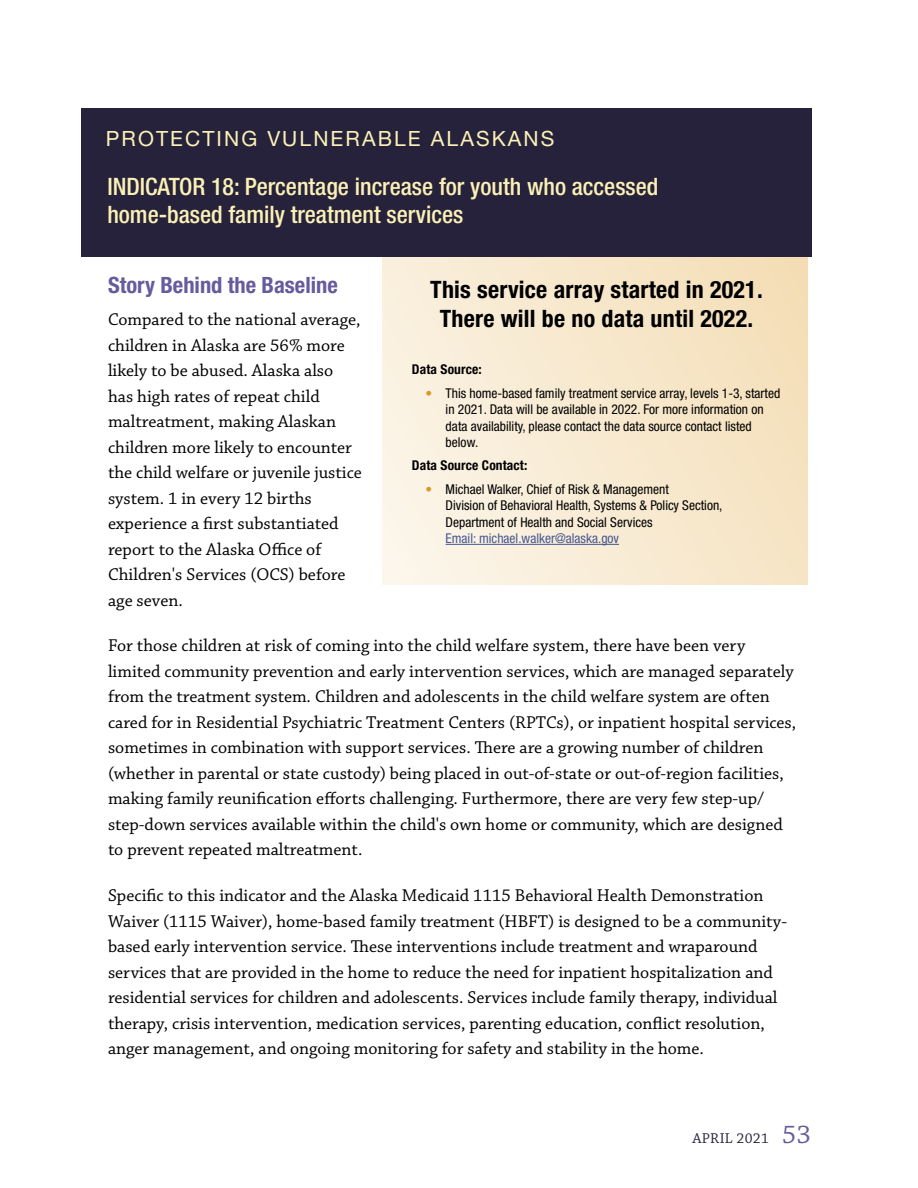
<style>
.page{position:relative;width:918px;height:1188px;background:#fff}
.page>*{position:absolute;margin:0;border:0;box-sizing:border-box;transform-origin:0 0}
.Indicator_Graph_Titl{font:500 condensed 24px/28.5px "Helvetica Neue LT Std";color:#fbf1b6}
.Sources_Header_1{font:700 condensed 24px/28.8px "Helvetica Neue LT Std";letter-spacing:.01em;color:#000;text-align:center}
.What_Works_Story_beh{font:700 condensed 22.5px "Helvetica Neue LT Std";color:#675b9d}
.Chapter_and_Indicato{font:21px "Helvetica Neue LT Std";letter-spacing:.1em;color:#fbf1b6}
.Body_Text{font:18px/25.5px "Chaparral Pro";color:#000}
.t1{font:15px "Chaparral Pro";letter-spacing:.02em;color:#27223b}
.Sources-small_text_b{font:condensed 13.5px/16.5px "Helvetica Neue LT Std";color:#000}
.Sources_Header{font:700 condensed 13.5px "Helvetica Neue LT Std";letter-spacing:.01em;color:#000}
.s1{color:#d9982c}
.s2{color:#465792}
.s3{font-size:27px;color:#675b9d}
</style>
<div class="page">
<hr style="left:0;top:389px;width:1px;height:201px;background:#f4ddb4">
<div style="left:382px;top:116px;width:426px;height:468px;background:linear-gradient(to right,#f9f2e4,#f4dfbb)"></div>
<div style="left:81px;top:108px;width:730px;height:148px;background:#27223b"></div>
<hr style="left:446px;top:544px;width:173px;height:1px;background:#465792">
<h2 class="Chapter_and_Indicato" style="left:106px;top:126px;width:450px">PROTECTING VULNERABLE ALASKANS</h2>
<h2 class="Indicator_Graph_Titl" style="left:107px;top:172px;width:553px">INDICATOR 18: Percentage increase for youth who accessed home-based family treatment services</h2>
<p class="What_Works_Story_beh" style="left:108px;top:271px;width:231px">Story Behind the Baseline</p>
<p class="Body_Text" style="left:108px;top:307px;width:255px">Compared to the national average, children in Alaska are 56% more likely to be abused. Alaska also has high rates of repeat child maltreatment, making Alaskan children more likely to encounter the child welfare or juvenile justice system. 1 in every 12 births experience a first substantiated report to the Alaska Office of<br>Children's Services (OCS) before age seven.</p>
<p class="Body_Text" style="left:108px;top:634px;width:690px">For those children at risk of coming into the child welfare system, there have been very limited community prevention and early intervention services, which are managed separately from the treatment system. Children and adolescents in the child welfare system are often cared for in Residential Psychiatric Treatment Centers (RPTCs), or inpatient hospital services, sometimes in combination with support services. There are a growing number of children (whether in parental or state custody) being placed in out-of-state or out-of-region facilities, making family reunification efforts challenging. Furthermore, there are very few step-up/ step-down services available within the child's own home or community, which are designed to prevent repeated maltreatment.</p>
<p class="Body_Text" style="left:108px;top:883px;width:681px">Specific to this indicator and the Alaska Medicaid 1115 Behavioral Health Demonstration Waiver (1115 Waiver), home-based family treatment (HBFT) is designed to be a community&shy;based early intervention service. These interventions include treatment and wraparound services that are provided in the home to reduce the need for inpatient hospitalization and residential services for children and adolescents. Services include family therapy, individual therapy, crisis intervention, medication services, parenting education, conflict resolution, anger management, and ongoing monitoring for safety and stability in the home.</p>
<p class="Sources_Header_1" style="left:430px;top:275px;width:334px">This service array started in 2021.<br>There will be no data until 2022.</p>
<p class="Sources_Header" style="left:412px;top:361px;width:71px">Data Source:</p>
<p class="Sources-small_text_b" style="left:446px;top:384px;width:336px;text-indent:-20px"><span class="s1">•</span> This home-based family treatment service array, levels 1-3, started in 2021. Data will be available in 2022. For more information on data availability, please contact the data source contact listed below.</p>
<p class="Sources_Header" style="left:412px;top:457px;width:117px">Data Source Contact:</p>
<p class="Sources-small_text_b" style="left:446px;top:480px;width:278px;text-indent:-20px"><span class="s1">•</span> Michael Walker, Chief of Risk &amp; Management<br>Division of Behavioral Health, Systems &amp; Policy Section, Department of Health and Social Services<br><span class="s2">Email: michael.walker@alaska.gov</span></p>
<p class="t1" style="left:692px;top:1130px;width:120px">APRIL 2021 <span class="s3">53</span></p>
</div>
